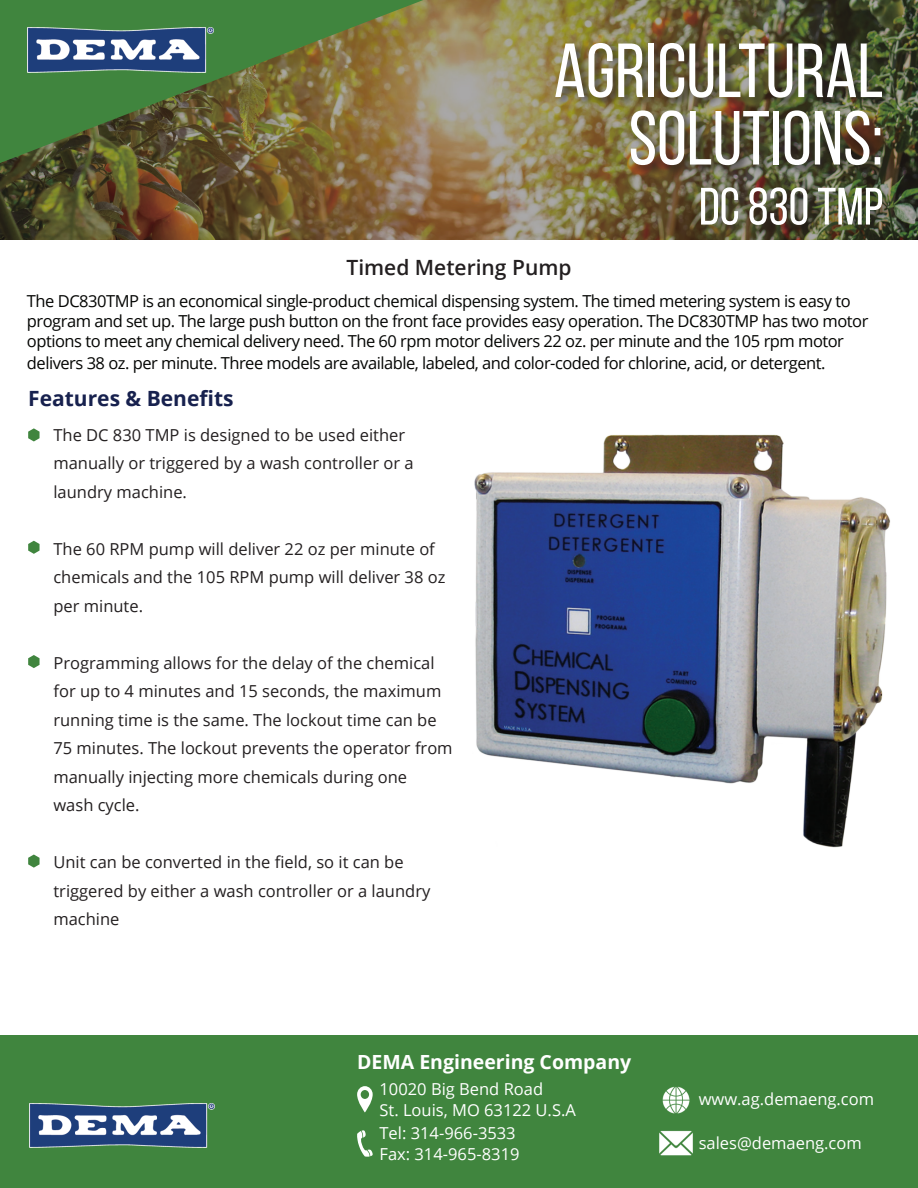
<style>
.page{position:relative;width:918px;height:1188px;background:#fff}
.page>*{position:absolute;margin:0;border:0;box-sizing:border-box;transform-origin:0 0}
.t1{font:76.5px/67.5px "Bebas Neue";color:#fff;text-align:right}
.t2{font:52.5px "Bebas Neue";color:#fff}
.t3{font:600 21px "Open Sans";color:#231f20}
.t4{font:700 21px "Open Sans";color:#17214e}
.t5{font:700 19.5px "Open Sans";color:#fff}
.t6{font:16.5px/28.5px "Open Sans";color:#231f20}
.t7{font:16.5px/19.8px "Open Sans";letter-spacing:-.03em;color:#040503}
.t8{font:16.5px/21px "Open Sans";color:#fff}
</style>
<div class="page">
<img style="left:0;top:0;width:918px;height:239px">
<svg style="left:0;top:0;width:423px;height:163px;background:#62753c"></svg>
<img style="left:28px;top:27px;width:186px;height:45px">
<div style="left:553px;top:40px;width:341px;height:197px;background:#231f20;opacity:.71"></div>
<div style="left:0;top:1036px;width:918px;height:152px;background:#40853e"></div>
<img style="left:662px;top:1086px;width:28px;height:27px">
<img style="left:29px;top:1103px;width:186px;height:45px">
<img style="left:357px;top:1086px;width:16px;height:26px">
<svg style="left:357px;top:1130px;width:16px;height:27px"></svg>
<img style="left:659px;top:1131px;width:34px;height:25px">
<svg style="left:28px;top:428px;width:12px;height:13px"></svg>
<svg style="left:28px;top:541px;width:12px;height:13px"></svg>
<svg style="left:28px;top:655px;width:12px;height:13px"></svg>
<svg style="left:28px;top:855px;width:12px;height:13px"></svg>
<img style="left:474px;top:434px;width:416px;height:414px">
<h1 class="t1" style="left:554px;top:36px;width:331px">AGRICULTURAL<br>SOLUTIONS:</h1>
<h2 class="t2" style="left:699px;top:178px;width:186px">DC 830 TMP</h2>
<p class="t3" style="left:346px;top:253px;width:227px">Timed Metering Pump</p>
<p class="t7" style="left:27px;top:291px;width:843px">The DC830TMP is an economical single-product chemical dispensing system. The timed metering system is easy to program and set up. The large push button on the front face provides easy operation. The DC830TMP has two motor options to meet any chemical delivery need. The 60 rpm motor delivers 22 oz. per minute and the 105 rpm motor</p>
<p class="t7" style="left:27px;top:352px;width:800px">delivers 38 oz. per minute. Three models are available, labeled, and color-coded for chlorine, acid, or detergent.</p>
<p class="t4" style="left:28px;top:383px;width:207px">Features &amp; Benefits</p>
<p class="t6" style="left:53px;top:420px;width:362px">The DC 830 TMP is designed to be used either manually or triggered by a wash controller or a laundry machine.</p>
<p class="t6" style="left:53px;top:534px;width:394px">The 60 RPM pump will deliver 22 oz per minute of chemicals and the 105 RPM pump will deliver 38 oz per minute.</p>
<p class="t6" style="left:53px;top:648px;width:401px">Programming allows for the delay of the chemical for up to 4 minutes and 15 seconds, the maximum running time is the same. The lockout time can be 75 minutes. The lockout prevents the operator from manually injecting more chemicals during one<br>wash cycle.</p>
<p class="t6" style="left:53px;top:848px;width:378px">Unit can be converted in the field, so it can be triggered by either a wash controller or a laundry machine</p>
<p class="t5" style="left:357px;top:1048px;width:276px">DEMA Engineering Company</p>
<p class="t8" style="left:380px;top:1078px;width:198px">10020 Big Bend Road<br>St. Louis, MO 63122 U.S.A</p>
<p class="t8" style="left:380px;top:1122px;width:142px">Tel: 314-966-3533<br>Fax: 314-965-8319</p>
<p class="t8" style="left:699px;top:1132px;width:165px">sales@demaeng.com</p>
<p class="t8" style="left:699px;top:1088px;width:177px">www.ag.demaeng.com</p>
</div>
